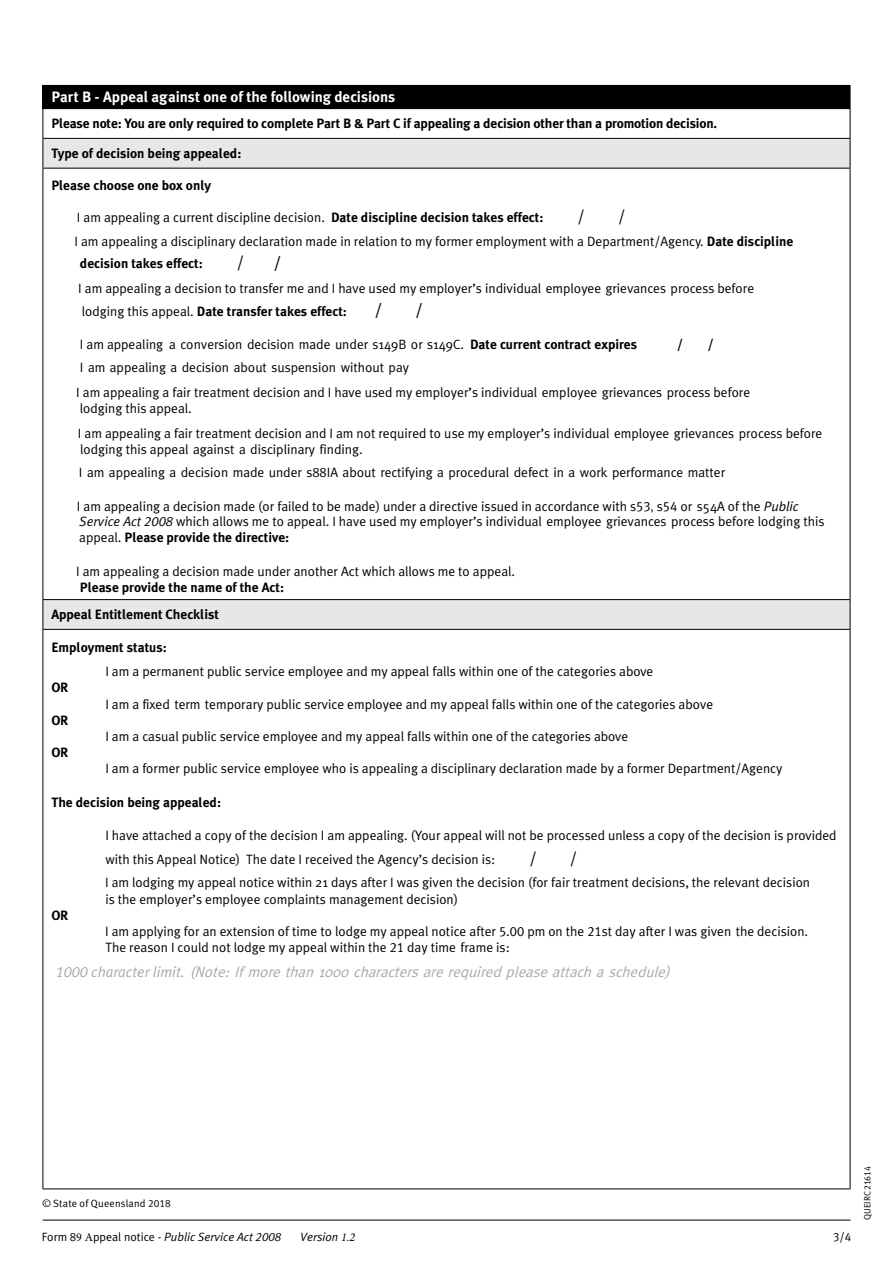
<style>
.page{position:relative;width:893px;height:1263px;background:#fff}
.page>*{position:absolute;margin:0;border:0;box-sizing:border-box;transform-origin:0 0}
.t1{font:21px "Minion Pro";color:#000}
.t2{font:16.5px "Meta Plus Normal";color:#000}
.t3{font:italic 15px "Meta";color:#a7a9ac}
.t4{font:700 15px "Meta Plus";color:#fff}
.t5{font:13.5px/16.2px "Meta Plus Normal";color:#000}
.t6{font:700 13.5px "Meta Plus";color:#000}
.t7{font:13.5px/23.5px "Meta";color:#000}
.t8{font:12px "Meta Plus Normal";color:#000}
.t9{font:italic 12px "Meta Plus Normal";color:#000}
.t10{font:12px "Meta Plus Normal Caps";color:#000}
.t11{font:10.5px "Meta Plus Normal";letter-spacing:.02em;color:#000}
.t12{font:9px "Meta Plus Normal Caps";letter-spacing:.02em;color:#000}
.s1{font-family:"Meta Plus";font-weight:700}
.s2{font-family:"Meta"}
.s3{font-family:"Meta Plus Normal";font-weight:400}
.s4{font-family:"Meta Plus Normal"}
.s5{font-family:"Meta Plus Normal Caps"}
.s6{font-family:"Minion Pro"}
.s7{font-style:italic}
.s8{font-family:"Meta Plus Normal Caps";font-style:italic}
</style>
<div class="page">
<hr style="left:43px;top:1220px;width:807px;height:1px;background:#000">
<div style="left:43px;top:85px;width:807px;height:24px;background:#000"></div>
<svg style="left:44px;top:139px;width:806px;height:490px"></svg>
<svg style="left:850px;top:86px;width:1px;height:82px"></svg>
<hr style="left:850px;top:168px;width:1px;height:431px;background:#000">
<svg style="left:850px;top:600px;width:1px;height:29px"></svg>
<hr style="left:850px;top:630px;width:1px;height:558px;background:#000">
<hr style="left:43px;top:138px;width:807px;height:1px;background:#000">
<hr style="left:43px;top:168px;width:807px;height:1px;background:#000">
<hr style="left:43px;top:599px;width:807px;height:1px;background:#000">
<hr style="left:43px;top:629px;width:807px;height:1px;background:#000">
<svg style="left:43px;top:109px;width:1px;height:59px"></svg>
<hr style="left:43px;top:168px;width:1px;height:431px;background:#000">
<svg style="left:43px;top:600px;width:1px;height:29px"></svg>
<hr style="left:43px;top:630px;width:1px;height:558px;background:#000">
<hr style="left:43px;top:1188px;width:807px;height:1px;background:#000">
<p class="t4" style="left:51px;top:88px;width:345px">Part B - Appeal against one of the following decisions</p>
<p class="t6" style="left:51px;top:116px;width:667px">Please note: You are only required to complete Part B &amp; Part C if appealing a decision other than a promotion decision.</p>
<p class="t6" style="left:51px;top:145px;width:192px">Type of decision being appealed:</p>
<p class="t6" style="left:51px;top:178px;width:161px">Please choose one box only</p>
<p class="t5" style="left:77px;top:209px;width:468px">I am appealing a current discipline decision. <span class="s1">Date discipline decision takes effect:</span></p>
<p class="t2" style="left:577px;top:206px;width:9px">/</p>
<p class="t2" style="left:618px;top:206px;width:9px">/</p>
<p class="t5" style="left:75px;top:233px;width:720px">I am appealing a disciplinary declaration made in relation to my former employment with a Department/Agency. <span class="s1">Date discipline</span></p>
<p class="t6" style="left:80px;top:256px;width:124px">decision takes effect:</p>
<p class="t2" style="left:237px;top:253px;width:9px">/</p>
<p class="t5" style="left:78px;top:280px;width:677px">I am appealing a decision to transfer me and I have used my employer’s <span class="s2">individual employee grievances process</span> before</p>
<p class="t6" style="left:82px;top:303px;width:267px"><span class="s3">lodging this appeal.</span> Date transfer takes effect:</p>
<p class="t7" style="left:80px;top:332px;width:559px"><span class="s4">I am appealing</span> a conversion decision made under s149B or s149C. <span class="s1">Date current contract expires</span></p>
<p class="t6" style="left:677px;top:336px;width:8px">/</p>
<p class="t6" style="left:707px;top:336px;width:8px">/</p>
<p class="t7" style="left:80px;top:355px;width:331px">I am appealing a decision about suspension without pay</p>
<p class="t5" style="left:76px;top:384px;width:676px">I am appealing a fair treatment decision and I have used my employer’s <span class="s2">individual employee grievances process</span> before lodging this appeal.</p>
<p class="t5" style="left:78px;top:425px;width:746px">I am appealing a fair treatment decision and I am not required to use my employer’s <span class="s2">individual employee grievances process</span> before</p>
<p class="t7" style="left:79px;top:437px;width:647px"><span class="s4">lodging this appeal</span> against a disciplinary finding.<br>I am appealing a decision made under s88IA about rectifying a procedural defect in a work performance matter</p>
<p class="t5" style="left:77px;top:498px;width:749px;line-height:15.5px">I am appealing a decision made (or failed to be made) under a directive issued in accordance with s<span class="s5">53</span><span class="s6">,</span> s<span class="s5">54</span> <span class="s2">or s54A</span> of the <span class="s7">Public<br>Service Act</span> <span class="s8">2008</span> which allows me to appeal. I have used my employer’s <span class="s2">individual employee grievances process</span> before lodging this</p>
<p class="t6" style="left:79px;top:530px;width:212px"><span class="s3">appeal.</span> Please provide the directive:</p>
<p class="t5" style="left:76px;top:563px;width:440px">I am appealing a decision made under another Act which allows me to appeal.</p>
<p class="t6" style="left:80px;top:580px;width:206px">Please provide the name of the Act:</p>
<h1 class="t1" style="left:274px;top:250px;width:8px">/</h1>
<h1 class="t1" style="left:375px;top:297px;width:8px">/</h1>
<h1 class="t1" style="left:416px;top:297px;width:8px">/</h1>
<p class="t6" style="left:51px;top:607px;width:169px">Appeal Entitlement Checklist</p>
<p class="t6" style="left:51px;top:639px;width:117px">Employment status:</p>
<p class="t5" style="left:105px;top:663px;width:550px">I am a permanent public service employee and my appeal falls within one of the categories above</p>
<p class="t6" style="left:51px;top:680px;width:19px">OR</p>
<p class="t5" style="left:105px;top:696px;width:609px">I am a <span class="s2">fixed term</span> temporary public service employee and my appeal falls within one of the categories above</p>
<p class="t6" style="left:51px;top:712px;width:19px">OR</p>
<p class="t5" style="left:105px;top:728px;width:524px">I am a casual public service employee and my appeal falls within one of the categories above</p>
<p class="t6" style="left:51px;top:745px;width:19px">OR</p>
<p class="t5" style="left:105px;top:760px;width:679px">I am a former public service employee who is appealing a disciplinary declaration made by a former Department/Agency</p>
<p class="t6" style="left:51px;top:794px;width:171px">The decision being appealed:</p>
<p class="t5" style="left:105px;top:823px;width:733px;line-height:24.3px">I have attached a copy of the decision I am appealing. (Your appeal will not be processed unless a copy of the decision is provided with this Appeal Notice) The date I received the Agency’s decision is:</p>
<p class="t2" style="left:529px;top:849px;width:9px">/</p>
<p class="t2" style="left:570px;top:849px;width:9px">/</p>
<p class="t5" style="left:105px;top:874px;width:707px">I am lodging my appeal notice within 21 days after I was <span class="s2">given</span> the decision (for fair treatment decisions, the relevant decision is the employer’s employee complaints management decision)</p>
<p class="t5" style="left:105px;top:923px;width:705px">I am applying for an extension of time to lodge my appeal notice after <span class="s5">5.00</span> pm on the <span class="s5">21</span>st day after I was <span class="s2">given</span> the decision.<br>The reason I could not lodge my appeal within the <span class="s5">21</span> day time frame is:</p>
<p class="t3" style="left:56px;top:963px;width:615px"><span class="s5">1 0 0 0</span> <span class="s4">c h a ra c t e r l i m i t .</span> (Note:If morethan1000charactersarerequiredpleaseattachaschedule)</p>
<p class="t6" style="left:51px;top:907px;width:19px">OR</p>
<p class="t11" style="left:43px;top:1197px;width:130px">© State of Queensland <span class="s5">2018</span></p>
<p class="t8" style="left:42px;top:1230px;width:241px">Form <span class="s5">8</span><span class="s6">9 A</span>ppeal notice - <span class="s7">Public Service Act</span> <span class="s8">2008</span></p>
<p class="t9" style="left:300px;top:1230px;width:57px">Version <span class="s6">1.2</span></p>
<p class="t10" style="left:833px;top:1230px;width:20px">3/4</p>
<p class="t12" style="left:862px;top:1220px;width:56px;rotate:-90deg">QUEIRC21614</p>
</div>
